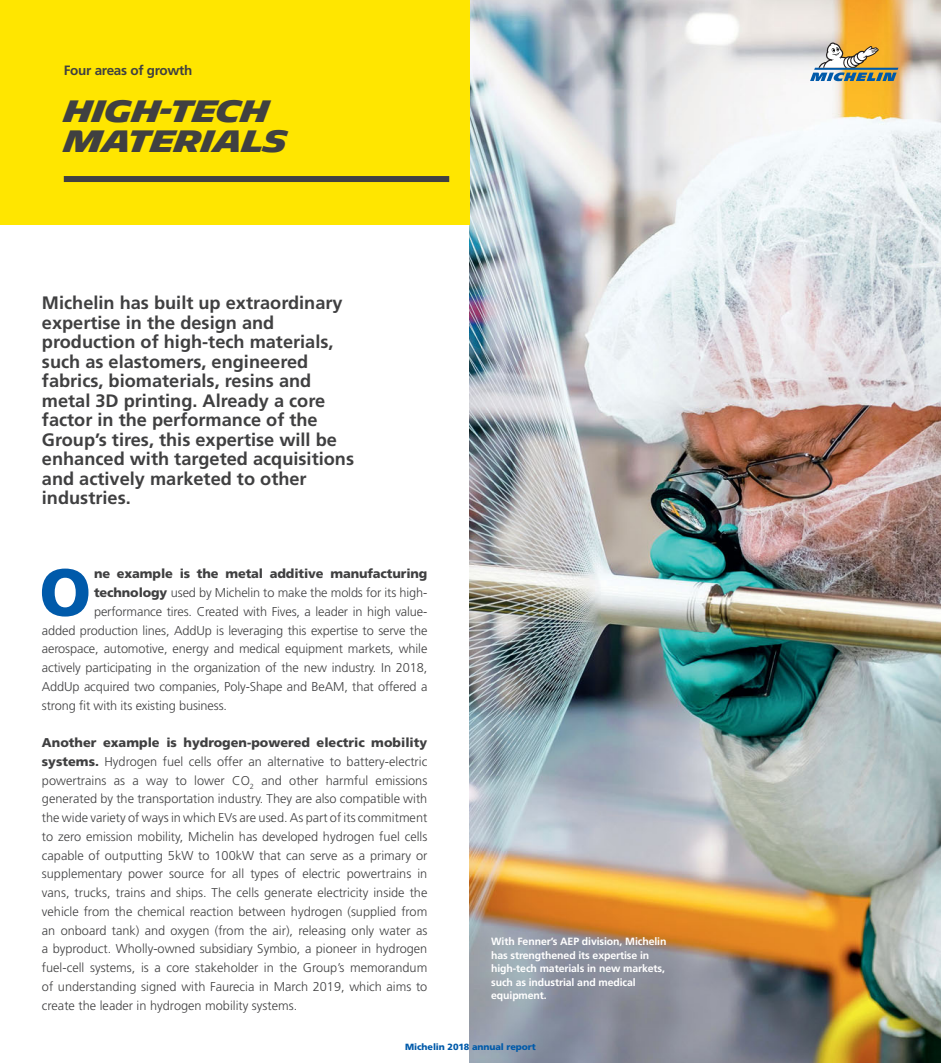
<style>
.page{position:relative;width:941px;height:1063px;background:#fff}
.page>*{position:absolute;margin:0;border:0;box-sizing:border-box;transform-origin:0 0}
.t1{font:900 66.45px "Frutiger LT Std";color:#005aaa}
.t2{font:700 30px/30px "Michelin";letter-spacing:-.03em;color:#404041}
.t3{font:700 18px/19.5px "Frutiger LT Std";color:#404041}
.t4{font:700 13.5px "Frutiger LT Std";letter-spacing:-.02em;color:#404041}
.t5{font:300 12.75px/18.8px "Frutiger LT Std";letter-spacing:-.01em;color:#404041;text-align:justify}
.t6{font:900 12.75px "Frutiger LT Std";letter-spacing:-.01em;color:#404041}
.t7{font:700 10.5px/13.5px "Frutiger LT Std";letter-spacing:-.01em;color:#fff}
.t8{font:900 9px "Frutiger LT Std";letter-spacing:-.01em;color:#005aaa}
.s1{font-weight:900}
</style>
<div class="page">
<img style="left:470px;top:0;width:471px;height:1063px">
<div style="left:0;top:0;width:470px;height:225px;background:#ffe600"></div>
<div style="left:64px;top:176px;width:385px;height:6px;background:#404041"></div>
<svg style="left:810px;top:43px;width:88px;height:38px;background:#b2a783"></svg>
<p class="t4" style="left:64px;top:64px;width:130px">Four areas of growth</p>
<h2 class="t2" style="left:64px;top:97px;width:225px">HIGH-TECH<br>MATERIALS</h2>
<p class="t3" style="left:42px;top:294px;width:314px">Michelin has built up extraordinary expertise in the design and production of high-tech materials, such as elastomers, engineered fabrics, biomaterials, resins and metal 3D printing. Already a core factor in the performance of the<br>Group’s tires, this expertise will be enhanced with targeted acquisitions and actively marketed to other industries.</p>
<h1 class="t1" style="left:39px;top:560px;width:53px">O</h1>
<p class="t6" style="left:94px;top:568px;width:335px">ne example is the metal additive manufacturing</p>
<p class="t5" style="left:94px;top:584px;width:335px"><span class="s1">technology</span> used by Michelin to make the molds for its high-</p>
<p class="t5" style="left:94px;top:603px;width:335px">performance tires. Created with Fives, a leader in high value-</p>
<p class="t5" style="left:42px;top:621px;width:387px">added production lines, AddUp is leveraging this expertise to serve the</p>
<p class="t5" style="left:42px;top:640px;width:387px">aerospace, automotive, energy and medical equipment markets, while</p>
<p class="t5" style="left:42px;top:659px;width:387px">actively participating in the organization of the new industry. In 2018,</p>
<p class="t5" style="left:42px;top:678px;width:387px">AddUp acquired two companies, Poly-Shape and BeAM, that offered a</p>
<p class="t5" style="left:42px;top:696px;width:187px">strong fit with its existing business.</p>
<p class="t5" style="left:42px;top:734px;width:387px"><span class="s1">Another example is hydrogen-powered electric mobility systems.</span> Hydrogen fuel cells offer an alternative to battery-electric powertrains as a way to lower CO<sub>2</sub> and other harmful emissions generated by the transportation industry. They are also compatible with the wide variety of ways in which EVs are used. As part of its commitment to zero emission mobility, Michelin has developed hydrogen fuel cells capable of outputting 5kW to 100kW that can serve as a primary or supplementary power source for all types of electric powertrains in vans, trucks, trains and ships. The cells generate electricity inside the vehicle from the chemical reaction between hydrogen (supplied from an onboard tank) and oxygen (from the air), releasing only water as a byproduct. Wholly-owned subsidiary Symbio, a pioneer in hydrogen fuel-cell systems, is a core stakeholder in the Group’s memorandum of understanding signed with Faurecia in March 2019, which aims to create the leader in hydrogen mobility systems.</p>
<p class="t7" style="left:491px;top:935px;width:177px">With Fenner’s AEP division, Michelin has strengthened its expertise in high-tech materials in new markets, such as industrial and medical equipment.</p>
<p class="t8" style="left:405px;top:1043px;width:132px">Michelin 2018 annual report</p>
</div>
